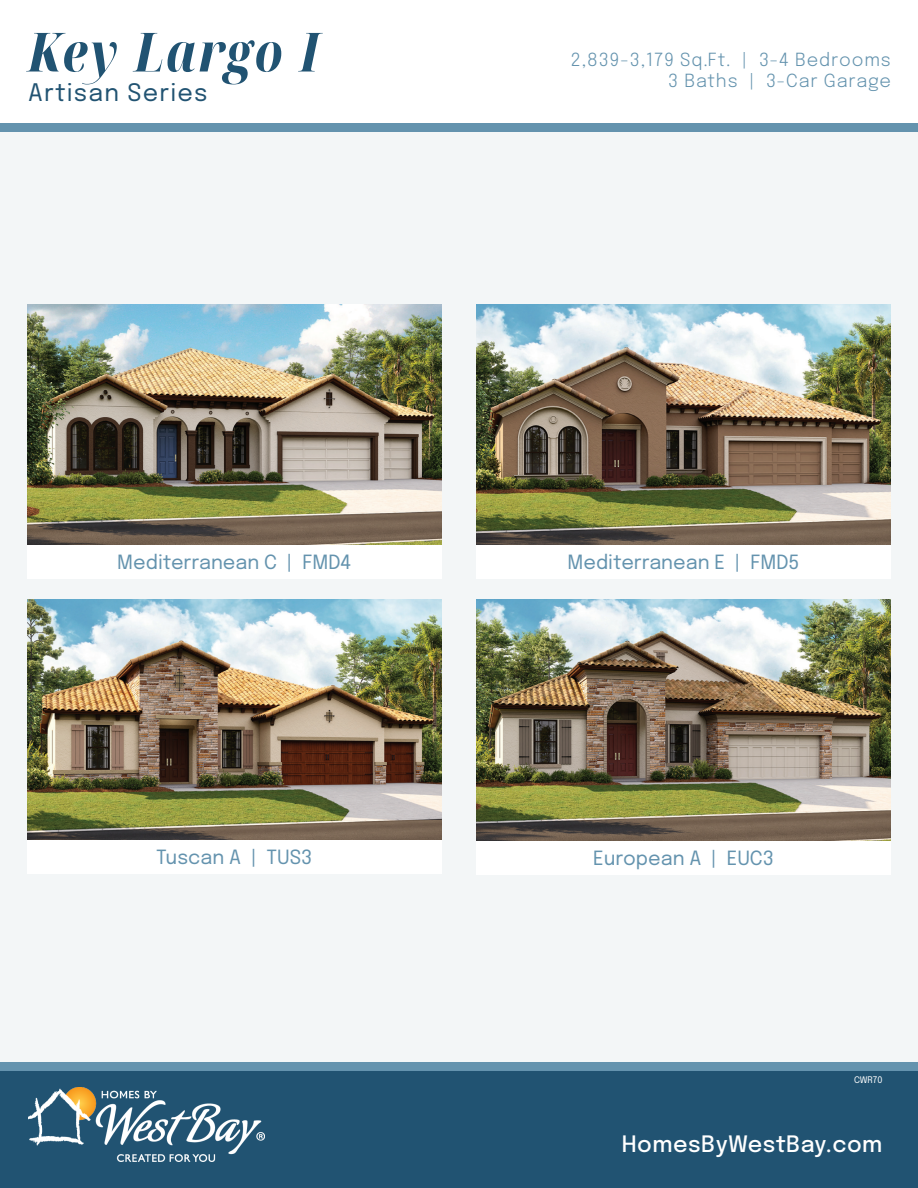
<style>
.page{position:relative;width:918px;height:1188px;background:#fff}
.page>*{position:absolute;margin:0;border:0;box-sizing:border-box;transform-origin:0 0}
.t1{font:italic 54px "Noto Serif Display";letter-spacing:.05em;color:#215372}
.t2{font:24px "Epilogue";letter-spacing:.05em;color:#215372}
.t3{font:500 22.5px "Epilogue";letter-spacing:.02em;color:#fff}
.t4{font:19.5px "Epilogue";color:#6493ae}
.t5{font:18px "Epilogue";letter-spacing:.05em;color:#6493ae}
.t6{font:9px "Epilogue";letter-spacing:-.005em;color:#fff}
</style>
<div class="page">
<div style="left:0;top:130px;width:918px;height:1058px;background:#f3f6f7"></div>
<div style="left:0;top:1066px;width:918px;height:122px;background:#215372"></div>
<img style="left:28px;top:1087px;width:236px;height:74px">
<div style="left:0;top:123px;width:918px;height:9px;background:#6493ae"></div>
<div style="left:0;top:1062px;width:918px;height:8px;background:#6493ae"></div>
<div style="left:27px;top:545px;width:415px;height:34px;background:#fff"></div>
<div style="left:476px;top:545px;width:415px;height:34px;background:#fff"></div>
<div style="left:476px;top:840px;width:415px;height:34px;background:#fff"></div>
<div style="left:27px;top:840px;width:415px;height:34px;background:#fff"></div>
<img style="left:27px;top:304px;width:415px;height:241px">
<img style="left:476px;top:304px;width:415px;height:241px">
<img style="left:476px;top:600px;width:415px;height:240px">
<img style="left:27px;top:599px;width:415px;height:241px">
<p class="t1" style="left:28px;top:14px;width:292px">Key Largo I</p>
<p class="t2" style="left:28px;top:76px;width:181px">Artisan Series</p>
<p class="t5" style="left:571px;top:46px;width:322px">2,839-3,179 Sq.Ft. | 3-4 Bedrooms</p>
<p class="t5" style="left:668px;top:68px;width:224px">3 Baths | 3-Car Garage</p>
<p class="t4" style="left:117px;top:548px;width:236px">Mediterranean C | FMD4</p>
<p class="t4" style="left:568px;top:548px;width:234px">Mediterranean E | FMD5</p>
<p class="t4" style="left:156px;top:843px;width:158px">Tuscan A | TUS3</p>
<p class="t4" style="left:593px;top:844px;width:182px">European A | EUC3</p>
<p class="t6" style="left:854px;top:1074px;width:30px">CWR70</p>
<p class="t3" style="left:622px;top:1127px;width:262px">HomesByWestBay.com</p>
</div>
